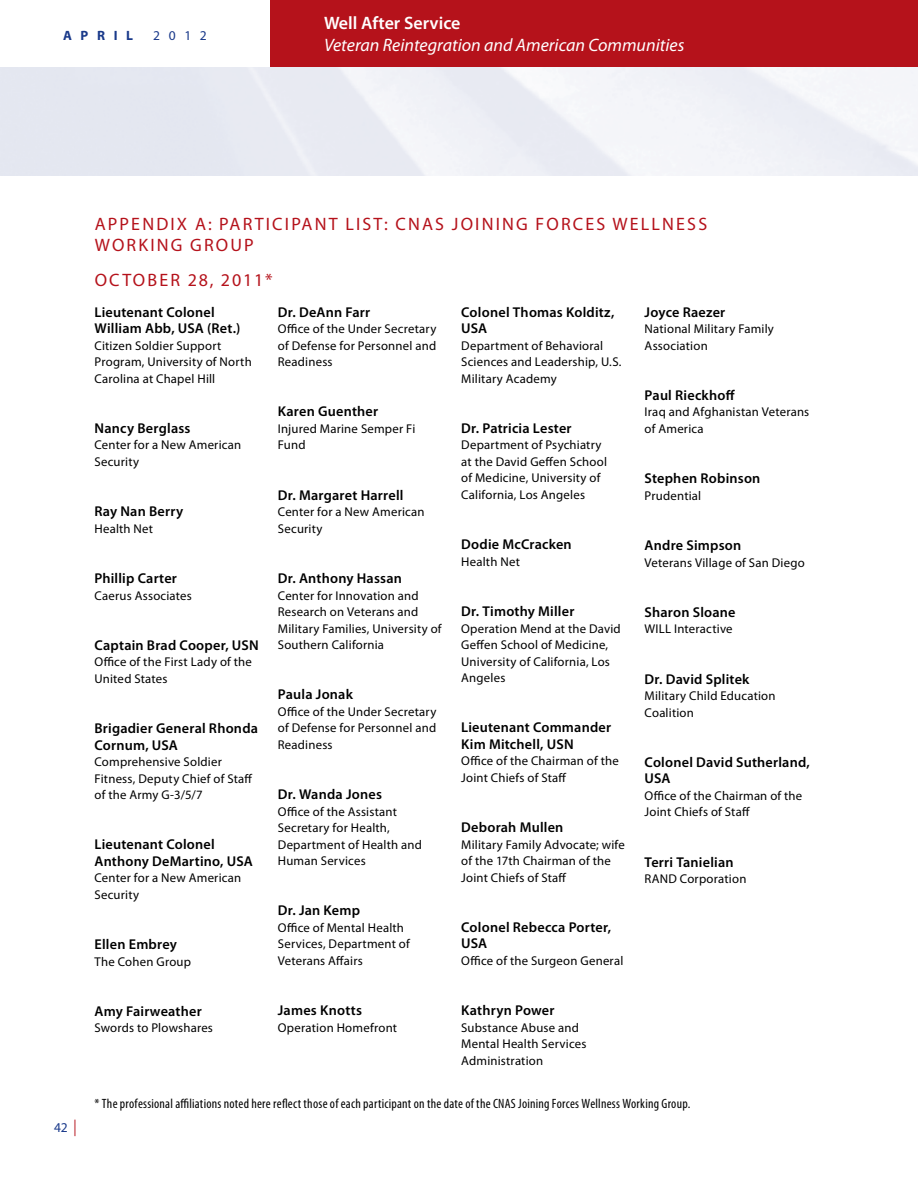
<style>
.page{position:relative;width:918px;height:1188px;background:#fff}
.page>*{position:absolute;margin:0;border:0;box-sizing:border-box;transform-origin:0 0}
.t1{font:18px "Myriad Pro";letter-spacing:.12em;color:#b5121b}
.t2{font:italic 18px "Myriad Pro";color:#fff}
.t3{font:600 18px "Myriad Pro";color:#fff}
.t4{font:600 14.25px/16.5px "Myriad Pro";letter-spacing:.015em;color:#000}
.t5{font:condensed 13.5px "Myriad Pro";letter-spacing:.02em;color:#000}
.t6{font:13.5px "Myriad Pro";letter-spacing:.64em;color:#19398a}
.t7{font:700 13.5px "Myriad Pro";letter-spacing:.64em;color:#19398a}
.t8{font:12.75px/16.5px "Myriad Pro";letter-spacing:.015em;color:#000}
.s1{font-size:16.5px;color:#b5121b}
</style>
<div class="page">
<div style="left:270px;top:0;width:648px;height:68px;background:#b5121b"></div>
<p class="t7" style="left:63px;top:27px;width:72px">APRIL</p>
<p class="t6" style="left:153px;top:28px;width:55px">2012</p>
<h1 class="t3" style="left:324px;top:12px;width:138px">Well After Service</h1>
<h1 class="t2" style="left:324px;top:34px;width:362px">Veteran Reintegration and American Communities</h1>
<h1 class="t1" style="left:95px;top:212px;width:147px">APPENDIX A: Participant</h1>
<h1 class="t1" style="left:345px;top:212px;width:128px">List: CNAS Joining</h1>
<h1 class="t1" style="left:536px;top:212px;width:24px">Forces</h1>
<h1 class="t1" style="left:613px;top:212px;width:30px">Wellness</h1>
<h1 class="t1" style="left:95px;top:234px;width:30px">Working</h1>
<h1 class="t1" style="left:190px;top:234px;width:27px">Group</h1>
<h1 class="t1" style="left:95px;top:269px;width:28px">October</h1>
<h1 class="t1" style="left:188px;top:269px;width:86px">28, 2011*</h1>
<p class="t4" style="left:94px;top:303px;width:148px">Lieutenant Colonel<br>William Abb, USA (Ret.)</p>
<p class="t8" style="left:94px;top:337px;width:159px">Citizen Soldier Support<br>Program, University of North<br>Carolina at Chapel Hill</p>
<p class="t4" style="left:94px;top:420px;width:97px">Nancy Berglass</p>
<p class="t8" style="left:94px;top:437px;width:148px">Center for a New American<br>Security</p>
<p class="t4" style="left:94px;top:503px;width:90px">Ray Nan Berry</p>
<p class="t8" style="left:94px;top:520px;width:60px">Health Net</p>
<p class="t4" style="left:94px;top:570px;width:84px">Phillip Carter</p>
<p class="t8" style="left:94px;top:587px;width:99px">Caerus Associates</p>
<p class="t4" style="left:94px;top:636px;width:164px">Captain Brad Cooper, USN</p>
<p class="t8" style="left:94px;top:654px;width:159px">Office of the First Lady of the<br>United States</p>
<p class="t4" style="left:94px;top:720px;width:165px">Brigadier General Rhonda<br>Cornum, USA</p>
<p class="t8" style="left:94px;top:753px;width:159px">Comprehensive Soldier<br>Fitness, Deputy Chief of Staff of the Army G-3/5/7</p>
<p class="t4" style="left:94px;top:836px;width:160px">Lieutenant Colonel<br>Anthony DeMartino, USA</p>
<p class="t8" style="left:94px;top:870px;width:148px">Center for a New American<br>Security</p>
<p class="t4" style="left:94px;top:936px;width:84px">Ellen Embrey</p>
<p class="t8" style="left:94px;top:953px;width:98px">The Cohen Group</p>
<p class="t4" style="left:94px;top:1003px;width:109px">Amy Fairweather</p>
<p class="t8" style="left:94px;top:1020px;width:120px">Swords to Plowshares</p>
<p class="t4" style="left:278px;top:303px;width:94px">Dr. DeAnn Farr</p>
<p class="t8" style="left:278px;top:320px;width:160px;text-align:justify">Office of the Under Secretary of Defense for Personnel and Readiness</p>
<p class="t4" style="left:278px;top:403px;width:102px">Karen Guenther</p>
<p class="t8" style="left:278px;top:420px;width:139px">Injured Marine Semper Fi<br>Fund</p>
<p class="t4" style="left:278px;top:486px;width:127px">Dr. Margaret Harrell</p>
<p class="t8" style="left:278px;top:504px;width:148px">Center for a New American<br>Security</p>
<p class="t4" style="left:278px;top:570px;width:126px">Dr. Anthony Hassan</p>
<p class="t8" style="left:278px;top:587px;width:165px">Center for Innovation and<br>Research on Veterans and<br>Military Families, University of<br>Southern California</p>
<p class="t4" style="left:278px;top:686px;width:77px">Paula Jonak</p>
<p class="t8" style="left:278px;top:703px;width:160px;text-align:justify">Office of the Under Secretary of Defense for Personnel and Readiness</p>
<p class="t4" style="left:278px;top:786px;width:106px">Dr. Wanda Jones</p>
<p class="t8" style="left:278px;top:803px;width:146px">Office of the Assistant<br>Secretary for Health,<br>Department of Health and<br>Human Services</p>
<p class="t4" style="left:278px;top:902px;width:84px">Dr. Jan Kemp</p>
<p class="t8" style="left:278px;top:919px;width:133px">Office of Mental Health<br>Services, Department of<br>Veterans Affairs</p>
<p class="t4" style="left:278px;top:1002px;width:86px">James Knotts</p>
<p class="t8" style="left:278px;top:1019px;width:121px">Operation Homefront</p>
<p class="t4" style="left:461px;top:303px;width:155px">Colonel Thomas Kolditz,<br>USA</p>
<p class="t8" style="left:461px;top:337px;width:162px">Department of Behavioral<br>Sciences and Leadership, U.S.<br>Military Academy</p>
<p class="t4" style="left:461px;top:420px;width:112px">Dr. Patricia Lester</p>
<p class="t8" style="left:461px;top:437px;width:147px">Department of Psychiatry at the David Geffen School of Medicine, University of<br>California, Los Angeles</p>
<p class="t4" style="left:461px;top:536px;width:112px">Dodie McCracken</p>
<p class="t8" style="left:461px;top:553px;width:60px">Health Net</p>
<p class="t4" style="left:461px;top:603px;width:115px">Dr. Timothy Miller</p>
<p class="t8" style="left:461px;top:620px;width:161px">Operation Mend at the David<br>Geffen School of Medicine,<br>University of California, Los<br>Angeles</p>
<p class="t4" style="left:461px;top:719px;width:151px">Lieutenant Commander<br>Kim Mitchell, USN</p>
<p class="t8" style="left:461px;top:753px;width:159px">Office of the Chairman of the<br>Joint Chiefs of Staff</p>
<p class="t4" style="left:461px;top:819px;width:104px">Deborah Mullen</p>
<p class="t8" style="left:461px;top:836px;width:165px">Military Family Advocate; wife of the 17th Chairman of the<br>Joint Chiefs of Staff</p>
<p class="t4" style="left:461px;top:918px;width:151px">Colonel Rebecca Porter,<br>USA</p>
<p class="t8" style="left:461px;top:952px;width:164px">Office of the Surgeon General</p>
<p class="t4" style="left:461px;top:1002px;width:95px">Kathryn Power</p>
<p class="t8" style="left:461px;top:1019px;width:127px">Substance Abuse and<br>Mental Health Services<br>Administration</p>
<p class="t4" style="left:645px;top:303px;width:82px">Joyce Raezer</p>
<p class="t8" style="left:645px;top:320px;width:131px">National Military Family<br>Association</p>
<p class="t4" style="left:645px;top:387px;width:92px">Paul Rieckhoff</p>
<p class="t8" style="left:645px;top:404px;width:166px">Iraq and Afghanistan Veterans of America</p>
<p class="t4" style="left:645px;top:470px;width:117px">Stephen Robinson</p>
<p class="t8" style="left:645px;top:487px;width:58px">Prudential</p>
<p class="t4" style="left:645px;top:537px;width:98px">Andre Simpson</p>
<p class="t8" style="left:645px;top:554px;width:162px">Veterans Village of San Diego</p>
<p class="t4" style="left:645px;top:603px;width:93px">Sharon Sloane</p>
<p class="t8" style="left:645px;top:621px;width:90px">WILL Interactive</p>
<p class="t4" style="left:645px;top:670px;width:107px">Dr. David Splitek</p>
<p class="t8" style="left:645px;top:687px;width:132px">Military Child Education<br>Coalition</p>
<p class="t4" style="left:645px;top:753px;width:167px">Colonel David Sutherland,<br>USA</p>
<p class="t8" style="left:645px;top:787px;width:159px">Office of the Chairman of the<br>Joint Chiefs of Staff</p>
<p class="t4" style="left:645px;top:853px;width:90px">Terri Tanielian</p>
<p class="t8" style="left:645px;top:870px;width:103px">RAND Corporation</p>
<p class="t6" style="left:54px;top:1119px;width:24px">42 <span class="s1">|</span></p>
<p class="t5" style="left:94px;top:1096px;width:597px">* The professional affiliations noted here reflect those of each participant on the date of the CNAS Joining Forces Wellness Working Group.</p>
</div>
